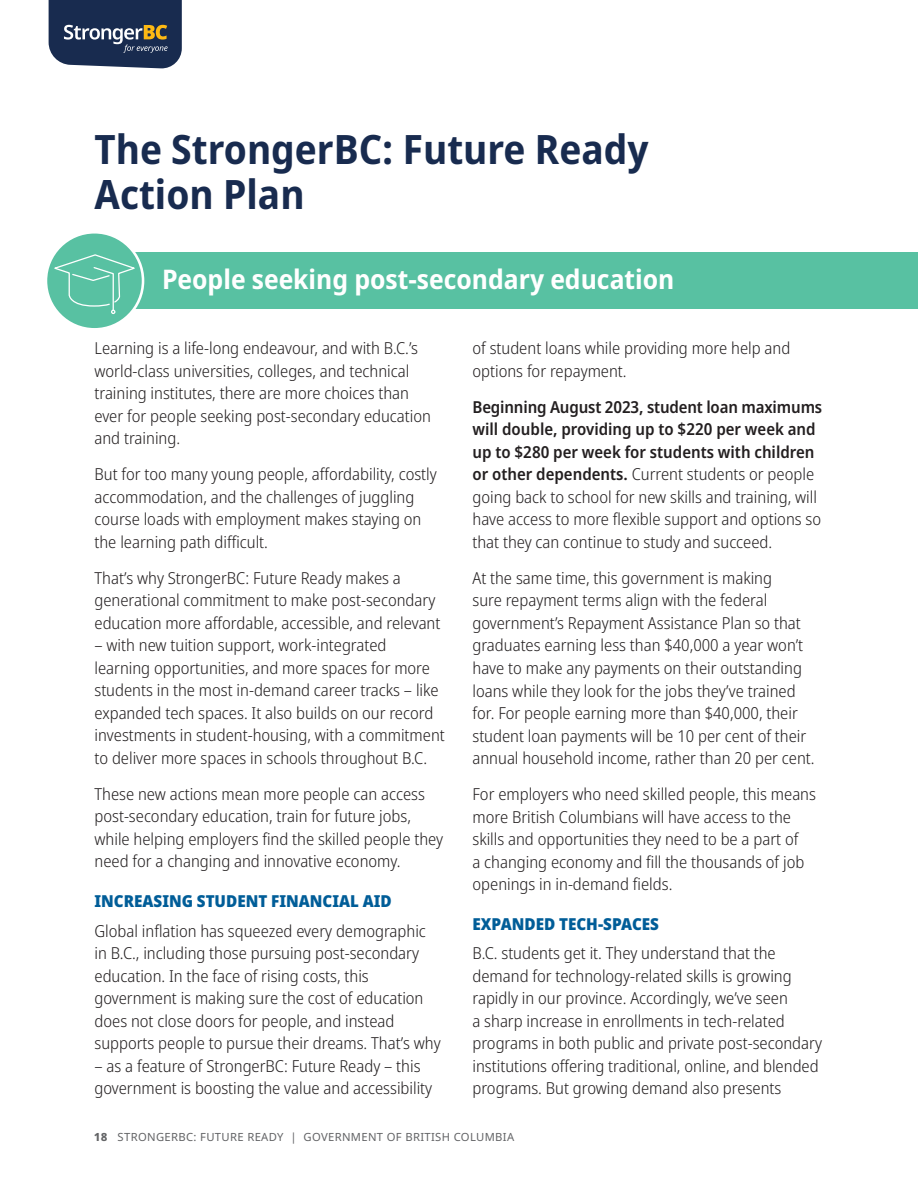
<style>
.page{position:relative;width:918px;height:1188px;background:#fff}
.page>*{position:absolute;margin:0;border:0;box-sizing:border-box;transform-origin:0 0}
.t1{font:700 semi-condensed 40.5px/45px "Noto Sans";color:#182b4f}
.t2{font:700 semi-condensed 27px "Noto Sans";color:#fff}
.t3{font:300 semi-condensed 16.5px/22.5px "Noto Sans";color:#231f20}
.t4{font:900 semi-condensed 16.5px "Noto Sans";color:#005d98}
.t5{font:11.25px "Noto Sans";letter-spacing:.03em;color:#636466}
.s1{font-weight:600}
.s2{font-weight:800}
</style>
<div class="page">
<div style="left:94px;top:252px;width:824px;height:57px;background:#58c1a2"></div>
<svg style="left:45px;top:231px;width:99px;height:100px;fill:#58c1a2"></svg>
<svg style="left:51px;top:254px;width:87px;height:60px"></svg>
<svg style="left:49px;top:0;width:133px;height:68px;background:#35445f"></svg>
<h1 class="t1" style="left:94px;top:127px;width:556px">The StrongerBC: Future Ready<br>Action Plan</h1>
<h2 class="t2" style="left:162px;top:259px;width:514px">People seeking post-secondary education</h2>
<p class="t3" style="left:94px;top:337px;width:338px">Learning is a life-long endeavour, and with B.C.’s world-class universities, colleges, and technical training institutes, there are more choices than ever for people seeking post-secondary education and training.</p>
<p class="t3" style="left:94px;top:463px;width:344px">But for too many young people, affordability, costly accommodation, and the challenges of juggling course loads with employment makes staying on the learning path difficult.</p>
<p class="t3" style="left:94px;top:567px;width:347px">That’s why StrongerBC: Future Ready makes a generational commitment to make post-secondary education more affordable, accessible, and relevant</p>
<p class="t3" style="left:94px;top:635px;width:352px">– with new tuition support, work-integrated learning opportunities, and more spaces for more students in the most in-demand career tracks – like expanded tech spaces. It also builds on our record investments in student-housing, with a commitment to deliver more spaces in schools throughout B.C.</p>
<p class="t3" style="left:95px;top:783px;width:350px">These new actions mean more people can access post-secondary education, train for future jobs, while helping employers find the skilled people they need for a changing and innovative economy.</p>
<p class="t4" style="left:95px;top:889px;width:299px">INCREASING STUDENT FINANCIAL AID</p>
<p class="t3" style="left:95px;top:920px;width:348px">Global inflation has squeezed every demographic in B.C., including those pursuing post-secondary education. In the face of rising costs, this government is making sure the cost of education does not close doors for people, and instead supports people to pursue their dreams. That’s why</p>
<p class="t3" style="left:95px;top:1055px;width:339px">– as a feature of StrongerBC: Future Ready – this government is boosting the value and accessibility</p>
<p class="t3" style="left:472px;top:338px;width:319px">of student loans while providing more help and options for repayment.</p>
<p class="t3" style="left:472px;top:396px;width:351px"><span class="s1">Beginning August 2023, student loan maximums will double, providing up to $220 per week and up to $280 per week for students with children or other dependents.</span> Current students or people going back to school for new skills and training, will have access to more flexible support and options so that they can continue to study and succeed.</p>
<p class="t3" style="left:472px;top:567px;width:341px">At the same time, this government is making<br>sure repayment terms align with the federal government’s Repayment Assistance Plan so that graduates earning less than $40,000 a year won’t have to make any payments on their outstanding loans while they look for the jobs they’ve trained for. For people earning more than $40,000, their student loan payments will be 10 per cent of their annual household income, rather than 20 per cent.</p>
<p class="t3" style="left:472px;top:783px;width:345px">For employers who need skilled people, this means more British Columbians will have access to the skills and opportunities they need to be a part of<br>a changing economy and fill the thousands of job openings in in-demand fields.</p>
<p class="t4" style="left:472px;top:912px;width:188px">EXPANDED TECH-SPACES</p>
<p class="t3" style="left:472px;top:943px;width:351px">B.C. students get it. They understand that the demand for technology-related skills is growing rapidly in our province. Accordingly, we’ve seen<br>a sharp increase in enrollments in tech-related programs in both public and private post-secondary institutions offering traditional, online, and blended programs. But growing demand also presents</p>
<p class="t5" style="left:94px;top:1129px;width:421px"><span class="s2">18</span> STRONGERBC: FUTURE READY | GOVERNMENT OF BRITISH COLUMBIA</p>
</div>
